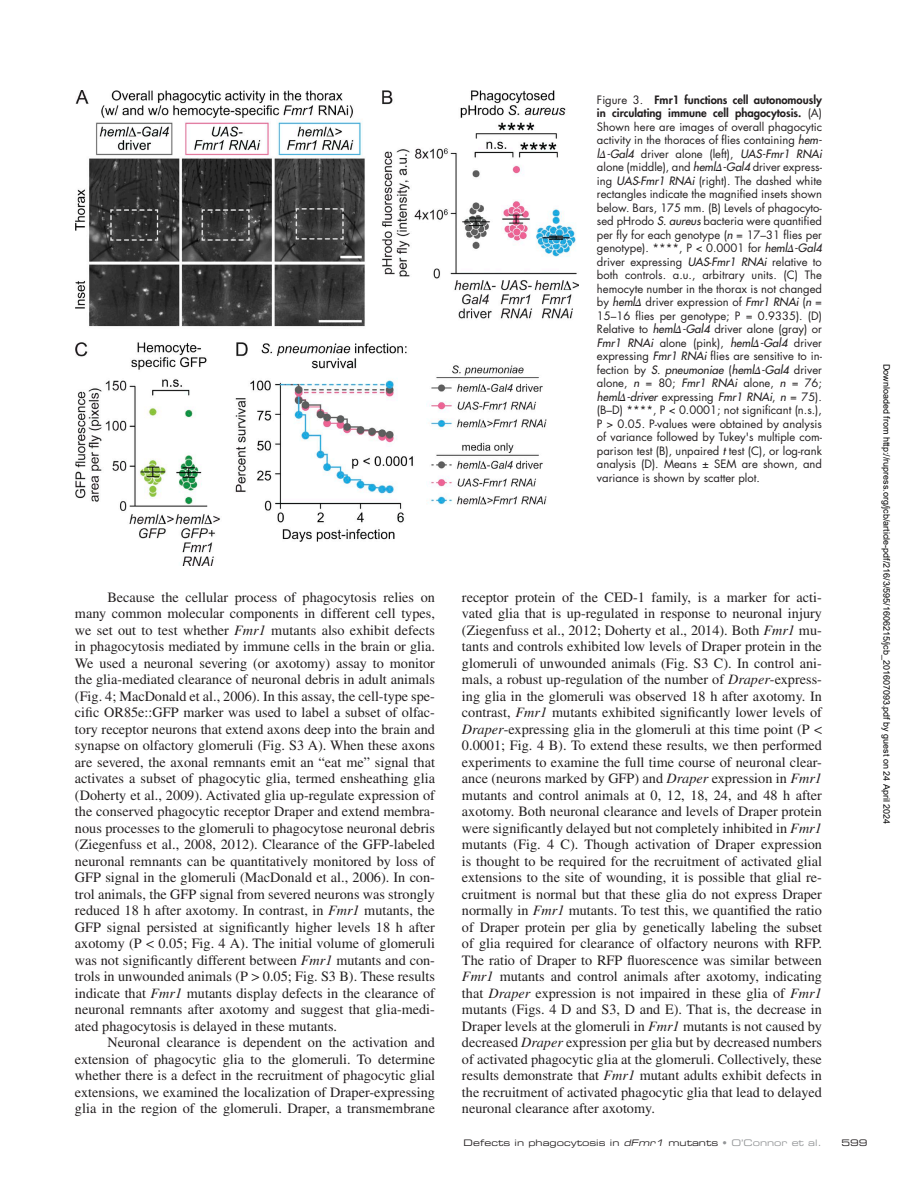
<style>
.page{position:relative;width:918px;height:1188px;background:#fff}
.page>*{position:absolute;margin:0;border:0;box-sizing:border-box;transform-origin:0 0}
.t1{font:14.25px/16.5px "Times LT Std";color:#231f20;text-align:justify}
.t2{font:11.25px/13.5px "Futura Std";color:#231f20;text-align:justify}
.t3{font:9px "Arial";color:#000}
.t4{font:9px "Eurostile LT Std Ex 2";color:#231f20}
.s1{font-style:italic}
.s2{font-weight:800}
.s3{font-weight:500;font-style:italic}
.s4{font-family:"STIX General";font-style:italic}
.s5{color:#949698}
</style>
<div class="page">
<img style="left:75px;top:90px;width:504px;height:476px">
<p class="t1" style="left:75px;top:588px;width:362px;text-indent:32px">Because the cellular process of phagocytosis relies on many common molecular components in different cell types, we set out to test whether <span class="s1">Fmr1</span> mutants also exhibit defects in phagocytosis mediated by immune cells in the brain or glia.<br>We used a neuronal severing (or axotomy) assay to monitor the glia-mediated clearance of neuronal debris in adult animals (Fig. 4; MacDonald et al., 2006). In this assay, the cell-type spe&shy;cific OR85e::GFP marker was used to label a subset of olfac&shy;tory receptor neurons that extend axons deep into the brain and synapse on olfactory glomeruli (Fig. S3 A). When these axons are severed, the axonal remnants emit an “eat me” signal that activates a subset of phagocytic glia, termed ensheathing glia (Doherty et al., 2009). Activated glia up-regulate expression of the conserved phagocytic receptor Draper and extend membra&shy;nous processes to the glomeruli to phagocytose neuronal debris (Ziegenfuss et al., 2008, 2012). Clearance of the GFP-labeled neuronal remnants can be quantitatively monitored by loss of GFP signal in the glomeruli (MacDonald et al., 2006). In con&shy;trol animals, the GFP signal from severed neurons was strongly reduced 18 h after axotomy. In contrast, in <span class="s1">Fmr1</span> mutants, the GFP signal persisted at significantly higher levels 18 h after axotomy (P &lt; 0.05; Fig. 4 A). The initial volume of glomeruli was not significantly different between <span class="s1">Fmr1</span> mutants and con&shy;trols in unwounded animals (P &gt; 0.05; Fig. S3 B). These results indicate that <span class="s1">Fmr1</span> mutants display defects in the clearance of neuronal remnants after axotomy and suggest that glia-medi&shy;ated phagocytosis is delayed in these mutants.</p>
<p class="t1" style="left:75px;top:1034px;width:362px;text-indent:32px">Neuronal clearance is dependent on the activation and extension of phagocytic glia to the glomeruli. To determine whether there is a defect in the recruitment of phagocytic glial extensions, we examined the localization of Draper-expressing glia in the region of the glomeruli. Draper, a transmembrane</p>
<p class="t2" style="left:597px;top:93px;width:227px">Figure 3. <span class="s2">Fmr1 functions cell autonomously in circulating immune cell phagocytosis.</span> (A)<br>Shown here are images of overall phagocytic activity in the thoraces of flies containing <span class="s3">hem&shy;l</span><span class="s4">Δ</span><span class="s3">-Gal4</span> driver alone (left), <span class="s3">UAS-Fmr1 RNAi </span>alone (middle), and <span class="s3">heml</span><span class="s4">Δ</span><span class="s3">-Gal4</span> driver express&shy;ing <span class="s3">UAS</span>-<span class="s3">Fmr1 RNAi</span> (right). The dashed white rectangles indicate the magnified insets shown below. Bars, 175 mm. (B) Levels of phagocyto&shy;sed pHrodo <span class="s3">S. aureus</span> bacteria were quantified per fly for each genotype (<span class="s3">n</span> = 17–31 flies per genotype). ****, P &lt; 0.0001 for <span class="s3">heml</span><span class="s4">Δ</span><span class="s3">-Gal4 </span>driver expressing <span class="s3">UAS</span>-<span class="s3">Fmr1 RNAi</span> relative to both controls. a.u., arbitrary units. (C) The hemocyte number in the thorax is not changed by <span class="s3">heml</span><span class="s4">Δ</span> driver expression of <span class="s3">Fmr1 RNAi</span> (<span class="s3">n</span> = 15–16 flies per genotype; P = 0.9335). (D)<br>Relative to <span class="s3">heml</span><span class="s4">Δ</span><span class="s3">-Gal4</span> driver alone (gray) or <span class="s3">Fmr1 RNAi</span> alone (pink), <span class="s3">heml</span><span class="s4">Δ</span><span class="s3">-Gal4</span> driver expressing <span class="s3">Fmr1 RNAi</span> flies are sensitive to in&shy;fection by <span class="s3">S. pneumoniae</span> (<span class="s3">heml</span><span class="s4">Δ</span><span class="s3">-Gal4</span> driver alone, <span class="s3">n</span> = 80; <span class="s3">Fmr1 RNAi</span> alone, <span class="s3">n</span> = 76; <span class="s3">heml</span><span class="s4">Δ</span><span class="s3">-driver</span> expressing <span class="s3">Fmr1 RNAi</span>, <span class="s3">n</span> = 75). (B–D) ****, P &lt; 0.0001; not significant (n.s.), P &gt; 0.05. P-values were obtained by analysis of variance followed by Tukey's multiple com&shy;parison test (B), unpaired <span class="s3">t</span> test (C), or log-rank analysis (D). Means ± SEM are shown, and variance is shown by scatter plot.</p>
<p class="t1" style="left:462px;top:588px;width:362px">receptor protein of the CED-1 family, is a marker for acti&shy;vated glia that is up-regulated in response to neuronal injury (Ziegenfuss et al., 2012; Doherty et al., 2014). Both <span class="s1">Fmr1</span> mu&shy;tants and controls exhibited low levels of Draper protein in the glomeruli of unwounded animals (Fig. S3 C). In control ani&shy;mals, a robust up-regulation of the number of <span class="s1">Draper</span>-express&shy;ing glia in the glomeruli was observed 18 h after axotomy. In contrast, <span class="s1">Fmr1</span> mutants exhibited significantly lower levels of <span class="s1">Draper</span>-expressing glia in the glomeruli at this time point (P &lt; 0.0001; Fig. 4 B). To extend these results, we then performed experiments to examine the full time course of neuronal clear&shy;ance (neurons marked by GFP) and <span class="s1">Draper</span> expression in <span class="s1">Fmr1 </span>mutants and control animals at 0, 12, 18, 24, and 48 h after axotomy. Both neuronal clearance and levels of Draper protein were significantly delayed but not completely inhibited in <span class="s1">Fmr1 </span>mutants (Fig. 4 C). Though activation of Draper expression is thought to be required for the recruitment of activated glial extensions to the site of wounding, it is possible that glial re&shy;cruitment is normal but that these glia do not express Draper normally in <span class="s1">Fmr1</span> mutants. To test this, we quantified the ratio of Draper protein per glia by genetically labeling the subset of glia required for clearance of olfactory neurons with RFP.<br>The ratio of Draper to RFP fluorescence was similar between <span class="s1">Fmr1</span> mutants and control animals after axotomy, indicating that <span class="s1">Draper</span> expression is not impaired in these glia of <span class="s1">Fmr1 </span>mutants (Figs. 4 D and S3, D and E). That is, the decrease in Draper levels at the glomeruli in <span class="s1">Fmr1</span> mutants is not caused by decreased <span class="s1">Draper</span> expression per glia but by decreased numbers of activated phagocytic glia at the glomeruli. Collectively, these results demonstrate that <span class="s1">Fmr1</span> mutant adults exhibit defects in the recruitment of activated phagocytic glia that lead to delayed neuronal clearance after axotomy.</p>
<p class="t4" style="left:464px;top:1136px;width:360px">Defects in phagocytosis in <span class="s1">dFmr1</span> mutants <span class="s5">• O’Connor et al.</span></p>
<p class="t4" style="left:841px;top:1136px;width:28px">599</p>
<p class="t3" style="left:890px;top:364px;width:462px;rotate:90deg">Downloaded from http://rupress.org/jcb/article-pdf/216/3/595/1606215/jcb_201607093.pdf by guest on 24 April 2024</p>
</div>
